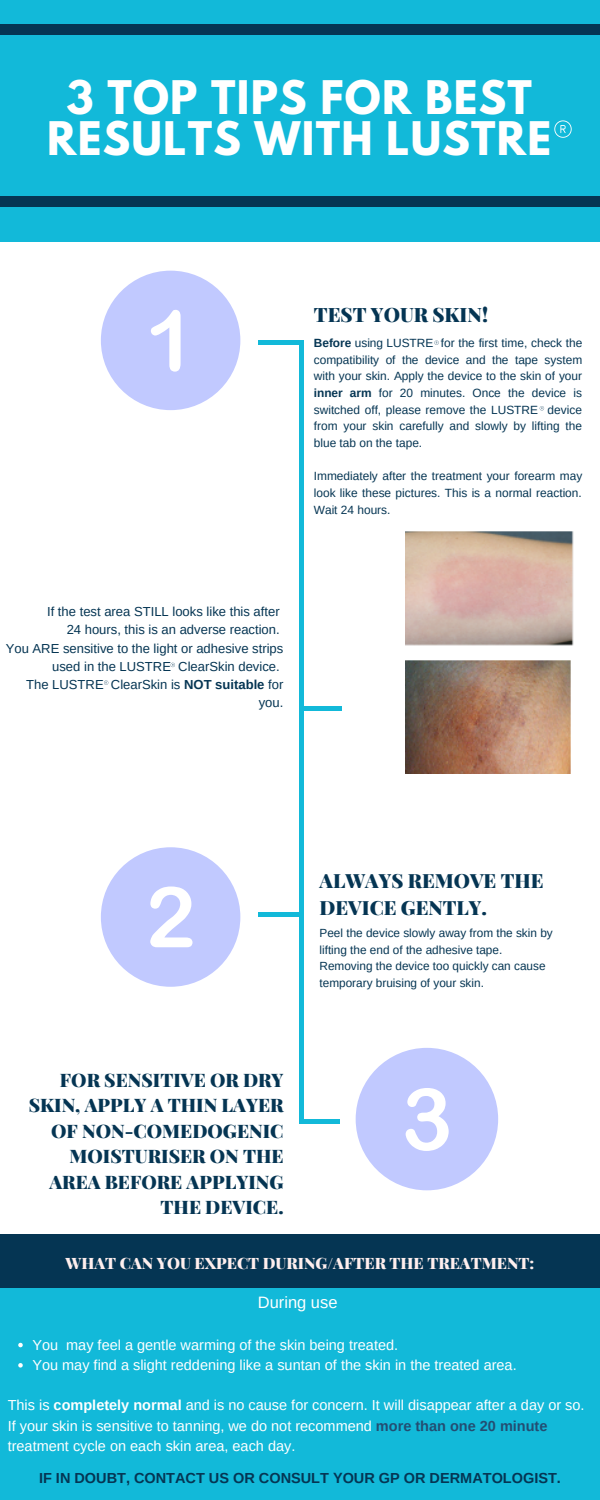
<style>
.page{position:relative;width:600px;height:1500px;background:#fff}
.page>*{position:absolute;margin:0;border:0;box-sizing:border-box;transform-origin:0 0}
.t1{font:700 41px/40.9px "League Spartan";letter-spacing:.03em;color:#fff;text-align:center}
.t2{font:900 19.8px "Playfair Display";color:#053553}
.t3{font:900 19.7px/27px "Playfair Display";color:#053553}
.t4{font:900 18.7px/25.5px "Playfair Display";color:#053553;text-align:right}
.t5{font:16.5px "Arimo";color:#fff}
.t6{font:900 15.7px "Playfair Display";color:#ffefee}
.t7{font:14.5px/20.2px "Arimo";color:#fff}
.t8{font:700 14.5px "Arimo";color:#053553}
.t9{font:13px/18.2px "Arimo";color:#053553;text-align:right}
.t10{font:11.9px/16.6px "Arimo";color:#053553;text-align:justify}
.t11{font:11.8px/16.5px "Arimo";color:#053553}
.s1{font-weight:700}
.s2{font-weight:700;color:#234d72}
</style>
<div class="page">
<div style="left:0;top:0;width:600px;height:242px;background:#12b9d9"></div>
<div style="left:0;top:1288px;width:600px;height:212px;background:#12b9d9"></div>
<div style="left:0;top:1234px;width:600px;height:54px;background:#053553"></div>
<div style="left:259px;top:340px;width:40px;height:5px;background:#12b9d9"></div>
<div style="left:302px;top:706px;width:40px;height:5px;background:#12b9d9"></div>
<div style="left:259px;top:912px;width:40px;height:5px;background:#12b9d9"></div>
<hr style="left:299px;top:1119px;width:41px;height:4px;background:#12b9d9">
<div style="left:101px;top:271px;width:139px;height:139px;background:#c1c9ff;border-radius:50%"></div>
<svg style="left:151px;top:310px;width:30px;height:62px"></svg>
<div style="left:299px;top:340px;width:5px;height:783px;background:#12b9d9"></div>
<img style="left:405px;top:531px;width:169px;height:115px">
<img style="left:405px;top:660px;width:166px;height:113px">
<div style="left:101px;top:847px;width:139px;height:140px;background:#c1c9ff;border-radius:50%"></div>
<svg style="left:150px;top:886px;width:43px;height:61px"></svg>
<div style="left:356px;top:1048px;width:142px;height:142px;background:#c1c9ff;border-radius:50%"></div>
<svg style="left:406px;top:1088px;width:43px;height:63px"></svg>
<div style="left:0;top:24px;width:600px;height:10px;background:#053553"></div>
<div style="left:0;top:196px;width:600px;height:11px;background:#053553"></div>
<svg style="left:554px;top:120px;width:18px;height:18px"></svg>
<svg style="left:18px;top:1343px;width:5px;height:4px"></svg>
<svg style="left:18px;top:1363px;width:5px;height:5px"></svg>
<svg style="left:434px;top:341px;width:5px;height:4px"></svg>
<svg style="left:540px;top:406px;width:4px;height:4px"></svg>
<svg style="left:171px;top:663px;width:4px;height:4px"></svg>
<svg style="left:104px;top:681px;width:4px;height:4px"></svg>
<p class="t1" style="left:47px;top:83px;width:506px">3 TOP TIPS FOR BEST<br>RESULTS WITH LUSTRE</p>
<p class="t2" style="left:314px;top:301px;width:176px">TEST YOUR SKIN!</p>
<p class="t10" style="left:314px;top:335px;width:270px"><span class="s1">Before</span> using LUSTRE for the first time, check the compatibility of the device and the tape system with your skin. Apply the device to the skin of your <span class="s1">inner arm</span> for 20 minutes. Once the device is switched off, please remove the LUSTRE device from your skin carefully and slowly by lifting the blue tab on the tape.</p>
<p class="t10" style="left:314px;top:468px;width:270px">Immediately after the treatment your forearm may look like these pictures. This is a normal reaction.<br>Wait 24 hours.</p>
<p class="t9" style="left:47px;top:602px;width:234px">If the test area STILL looks like this after</p>
<p class="t9" style="left:67px;top:621px;width:215px">24 hours, this is an adverse reaction.</p>
<p class="t9" style="left:6px;top:639px;width:279px">You ARE sensitive to the light or adhesive strips used in the LUSTRE ClearSkin device.</p>
<p class="t9" style="left:26px;top:675px;width:259px">The LUSTRE ClearSkin is <span class="s1">NOT suitable</span> for you.</p>
<p class="t4" style="left:29px;top:1066px;width:256px">FOR SENSITIVE OR DRY<br>SKIN, APPLY A THIN LAYER<br>OF NON-COMEDOGENIC<br>MOISTURISER ON THE<br>AREA BEFORE APPLYING<br>THE DEVICE.</p>
<p class="t3" style="left:320px;top:866px;width:226px">ALWAYS REMOVE THE<br>DEVICE GENTLY.</p>
<p class="t11" style="left:320px;top:925px;width:235px">Peel the device slowly away from the skin by lifting the end of the adhesive tape.</p>
<p class="t11" style="left:320px;top:958px;width:228px">Removing the device too quickly can cause temporary bruising of your skin.</p>
<p class="t6" style="left:66px;top:1252px;width:470px">WHAT CAN YOU EXPECT DURING/AFTER THE TREATMENT:</p>
<p class="t5" style="left:258px;top:1293px;width:81px">During use</p>
<p class="t7" style="left:32px;top:1334px;width:367px">You may feel a gentle warming of the skin being treated.</p>
<p class="t7" style="left:32px;top:1355px;width:486px">You may find a slight reddening like a suntan of the skin in the treated area.</p>
<p class="t7" style="left:8px;top:1395px;width:578px">This is <span class="s1">completely normal</span> and is no cause for concern. It will disappear after a day or so.<br>If your skin is sensitive to tanning, we do not recommend <span class="s2">more than one 20 minute </span>treatment cycle on each skin area, each day.</p>
<p class="t8" style="left:39px;top:1470px;width:523px">IF IN DOUBT, CONTACT US OR CONSULT YOUR GP OR DERMATOLOGIST.</p>
</div>
